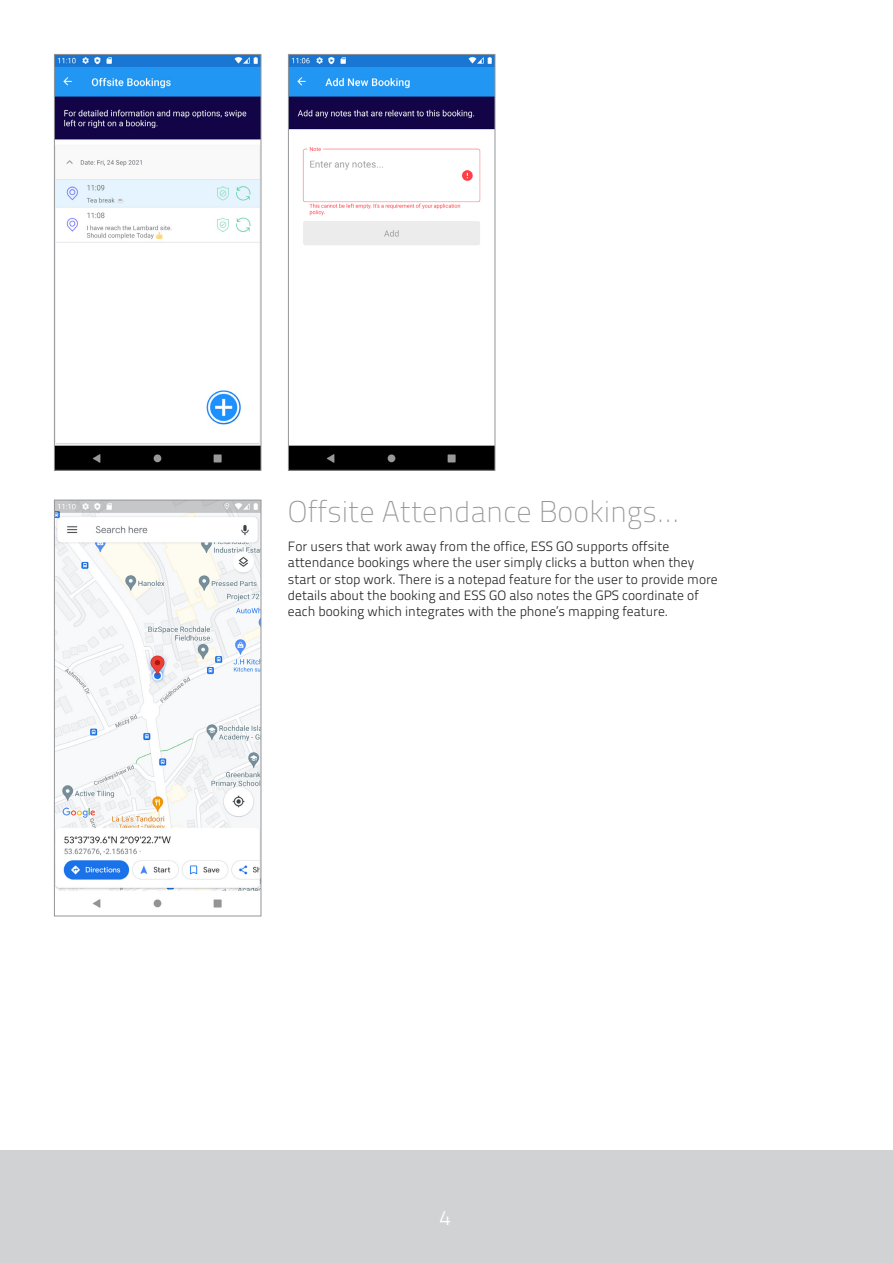
<style>
.page{position:relative;width:893px;height:1263px;background:#fff}
.page>*{position:absolute;margin:0;border:0;box-sizing:border-box;transform-origin:0 0}
.t1{font:30px "Titillium Text 22 L 1 wt";color:#939598}
.t2{font:21px "Titillium Text 22 L 250 wt";color:#fff}
.t3{font:13.5px/16.2px "Titillium Text 22 L 250 wt";color:#231f20}
</style>
<div class="page">
<div style="left:0;top:1150px;width:893px;height:113px;background:#d1d2d4"></div>
<img style="left:56px;top:502px;width:203px;height:406px">
<div style="left:54px;top:500px;width:207px;height:416px;border:1px solid #939598"></div>
<img style="left:290px;top:56px;width:203px;height:413px">
<div style="left:288px;top:54px;width:207px;height:417px;border:1px solid #939598"></div>
<img style="left:56px;top:56px;width:203px;height:413px">
<div style="left:54px;top:54px;width:207px;height:417px;border:1px solid #939598"></div>
<p class="t1" style="left:288px;top:490px;width:393px">Offsite Attendance Bookings…</p>
<p class="t3" style="left:288px;top:538px;width:431px">For users that work away from the office, ESS GO supports offsite attendance bookings where the user simply clicks a button when they start or stop work. There is a notepad feature for the user to provide more details about the booking and ESS GO also notes the GPS coordinate of each booking which integrates with the phone’s mapping feature.</p>
<p class="t2" style="left:440px;top:1202px;width:13px">4</p>
</div>
